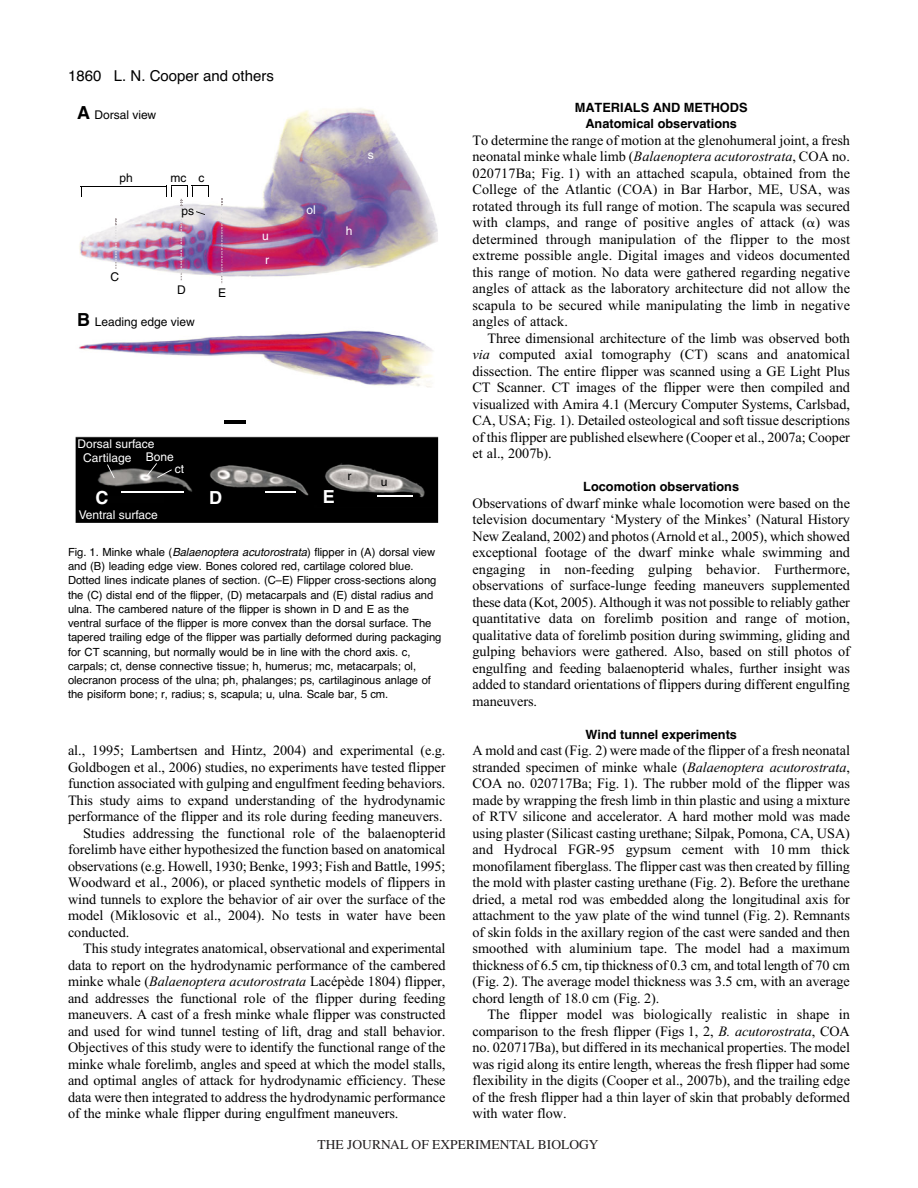
<style>
.page{position:relative;width:918px;height:1188px;background:#fff}
.page>*{position:absolute;margin:0;border:0;box-sizing:border-box;transform-origin:0 0}
.t1{font:700 18px "Helvetica";color:#fff}
.t2{font:700 18px "Helvetica";color:#000}
.t3{font:15px "Helvetica";color:#000}
.t4{font:14.25px/16.5px "Times New Roman";letter-spacing:-.005em;color:#000;text-align:justify}
.t5{font:13.5px "Times";color:#231f20}
.t6{font:700 12.75px/16.5px "Helvetica";color:#000;text-align:center}
.t7{font:12px "Helvetica";color:#fff}
.t8{font:12px "Helvetica";color:#000}
.t9{font:11.25px/14.2px "Helvetica";letter-spacing:-.005em;color:#000}
.s1{color:#fff}
.s2{font-style:italic}
.s3{font-family:"Mathematical Pi One"}
</style>
<div class="page">
<img style="left:76px;top:108px;width:362px;height:415px">
<svg style="left:81px;top:364px;width:37px;height:22px"></svg>
<hr style="left:81px;top:186px;width:85px;height:1px;background:#000">
<hr style="left:225px;top:420px;width:21px;height:4px;background:#000">
<hr style="left:121px;top:491px;width:62px;height:1px;background:#fff">
<svg style="left:95px;top:494px;width:70px;height:10px"></svg>
<hr style="left:265px;top:492px;width:31px;height:1px;background:#fff">
<svg style="left:208px;top:493px;width:38px;height:9px"></svg>
<svg style="left:325px;top:493px;width:46px;height:12px"></svg>
<hr style="left:377px;top:495px;width:36px;height:1px;background:#fff">
<img style="left:221px;top:198px;width:2px;height:87px">
<svg style="left:221px;top:199px;width:2px;height:7px"></svg>
<img style="left:181px;top:215px;width:1px;height:66px">
<img style="left:115px;top:226px;width:2px;height:36px">
<svg style="left:82px;top:262px;width:35px;height:26px"></svg>
<svg style="left:115px;top:218px;width:2px;height:8px"></svg>
<svg style="left:107px;top:464px;width:8px;height:14px"></svg>
<svg style="left:146px;top:463px;width:26px;height:15px"></svg>
<svg style="left:166px;top:185px;width:43px;height:30px"></svg>
<p class="t3" style="left:68px;top:70px;width:35px">1860</p>
<p class="t3" style="left:114px;top:70px;width:162px">L. N. Cooper and others</p>
<p class="t2" style="left:77px;top:106px;width:14px">A</p>
<p class="t8" style="left:94px;top:110px;width:63px">Dorsal view</p>
<p class="t8" style="left:119px;top:174px;width:15px">ph</p>
<p class="t8" style="left:171px;top:174px;width:36px">mc c</p>
<p class="t8" style="left:181px;top:206px;width:14px">ps</p>
<p class="t7" style="left:307px;top:206px;width:11px">ol</p>
<p class="t7" style="left:262px;top:232px;width:8px">u</p>
<p class="t8" style="left:111px;top:273px;width:10px">C</p>
<p class="t8" style="left:177px;top:285px;width:10px">D</p>
<p class="t8" style="left:218px;top:288px;width:10px">E</p>
<p class="t2" style="left:77px;top:313px;width:14px">B</p>
<p class="t8" style="left:95px;top:317px;width:101px">Leading edge view</p>
<p class="t7" style="left:265px;top:255px;width:5px">r</p>
<p class="t7" style="left:368px;top:151px;width:7px">s</p>
<p class="t7" style="left:346px;top:227px;width:8px">h</p>
<p class="t7" style="left:78px;top:440px;width:78px">Dorsal surface</p>
<p class="t7" style="left:83px;top:454px;width:92px">Cartilage Bone</p>
<p class="t7" style="left:175px;top:464px;width:11px">ct</p>
<p class="t1" style="left:95px;top:491px;width:14px">C</p>
<p class="t1" style="left:209px;top:491px;width:14px">D</p>
<p class="t1" style="left:323px;top:490px;width:14px">E</p>
<p class="t7" style="left:79px;top:511px;width:81px">Ventral surface</p>
<p class="t8" style="left:348px;top:471px;width:5px">r</p>
<p class="t8" style="left:381px;top:477px;width:8px">u</p>
<p class="t9" style="left:68px;top:546px;width:375px">Fig.<span class="s1">·</span>1. Minke whale (<span class="s2">Balaenoptera acutorostrata</span>) flipper in (A) dorsal view and (B) leading edge view. Bones colored red, cartilage colored blue.<br>Dotted lines indicate planes of section. (C–E) Flipper cross-sections along the (C) distal end of the flipper, (D) metacarpals and (E) distal radius and ulna. The cambered nature of the flipper is shown in D and E as the ventral surface of the flipper is more convex than the dorsal surface. The tapered trailing edge of the flipper was partially deformed during packaging for CT scanning, but normally would be in line with the chord axis. c, carpals; ct, dense connective tissue; h, humerus; mc, metacarpals; ol, olecranon process of the ulna; ph, phalanges; ps, cartilaginous anlage of the pisiform bone; r, radius; s, scapula; u, ulna. Scale bar, 5<span class="s1">·</span>cm.</p>
<p class="t4" style="left:68px;top:744px;width:379px">al., 1995; Lambertsen and Hintz, 2004) and experimental (e.g.</p>
<p class="t4" style="left:68px;top:760px;width:379px">Goldbogen et al., 2006) studies, no experiments have tested flipper</p>
<p class="t4" style="left:68px;top:777px;width:379px">function associated with gulping and engulfment feeding behaviors.</p>
<p class="t4" style="left:68px;top:793px;width:379px">This study aims to expand understanding of the hydrodynamic</p>
<p class="t4" style="left:68px;top:810px;width:376px">performance of the flipper and its role during feeding maneuvers.</p>
<p class="t4" style="left:83px;top:826px;width:364px">Studies addressing the functional role of the balaenopterid</p>
<p class="t4" style="left:68px;top:843px;width:379px">forelimb have either hypothesized the function based on anatomical</p>
<p class="t4" style="left:68px;top:859px;width:379px">observations (e.g. Howell, 1930; Benke, 1993; Fish and Battle, 1995;</p>
<p class="t4" style="left:68px;top:876px;width:379px">Woodward et al., 2006), or placed synthetic models of flippers in</p>
<p class="t4" style="left:68px;top:892px;width:379px">wind tunnels to explore the behavior of air over the surface of the</p>
<p class="t4" style="left:68px;top:909px;width:379px">model (Miklosovic et al., 2004). No tests in water have been</p>
<p class="t4" style="left:68px;top:925px;width:63px">conducted.</p>
<p class="t4" style="left:83px;top:942px;width:364px">This study integrates anatomical, observational and experimental</p>
<p class="t4" style="left:68px;top:958px;width:379px">data to report on the hydrodynamic performance of the cambered</p>
<p class="t4" style="left:68px;top:975px;width:379px">minke whale (<span class="s2">Balaenoptera acutorostrata</span> Lacépède 1804) flipper,</p>
<p class="t4" style="left:68px;top:991px;width:379px">and addresses the functional role of the flipper during feeding</p>
<p class="t4" style="left:68px;top:1008px;width:379px">maneuvers. A cast of a fresh minke whale flipper was constructed</p>
<p class="t4" style="left:68px;top:1024px;width:379px">and used for wind tunnel testing of lift, drag and stall behavior.</p>
<p class="t4" style="left:68px;top:1041px;width:379px">Objectives of this study were to identify the functional range of the</p>
<p class="t4" style="left:68px;top:1057px;width:379px">minke whale forelimb, angles and speed at which the model stalls,</p>
<p class="t4" style="left:68px;top:1074px;width:379px">and optimal angles of attack for hydrodynamic efficiency. These</p>
<p class="t4" style="left:68px;top:1090px;width:379px">data were then integrated to address the hydrodynamic performance</p>
<p class="t4" style="left:68px;top:1107px;width:332px">of the minke whale flipper during engulfment maneuvers.</p>
<p class="t6" style="left:575px;top:100px;width:174px">MATERIALS AND METHODS<br>Anatomical observations</p>
<p class="t4" style="left:472px;top:133px;width:379px">To determine the range of motion at the glenohumeral joint, a fresh neonatal minke whale limb (<span class="s2">Balaenoptera acutorostrata</span>, COA no.<br>020717Ba; Fig.<span class="s1">·</span>1) with an attached scapula, obtained from the College of the Atlantic (COA) in Bar Harbor, ME, USA, was rotated through its full range of motion. The scapula was secured with clamps, and range of positive angles of attack (<span class="s3">-</span>) was determined through manipulation of the flipper to the most extreme possible angle. Digital images and videos documented this range of motion. No data were gathered regarding negative angles of attack as the laboratory architecture did not allow the scapula to be secured while manipulating the limb in negative angles of attack.</p>
<p class="t4" style="left:473px;top:331px;width:379px;text-indent:15px">Three dimensional architecture of the limb was observed both <span class="s2">via</span> computed axial tomography (CT) scans and anatomical dissection. The entire flipper was scanned using a GE Light Plus CT Scanner. CT images of the flipper were then compiled and visualized with Amira 4.1 (Mercury Computer Systems, Carlsbad, CA, USA; Fig.<span class="s1">·</span>1). Detailed osteological and soft tissue descriptions of this flipper are published elsewhere (Cooper et al., 2007a; Cooper et al., 2007b).</p>
<p class="t6" style="left:583px;top:480px;width:157px">Locomotion observations</p>
<p class="t4" style="left:472px;top:496px;width:379px">Observations of dwarf minke whale locomotion were based on the television documentary ‘Mystery of the Minkes’ (Natural History New Zealand, 2002) and photos (Arnold et al., 2005), which showed exceptional footage of the dwarf minke whale swimming and engaging in non-feeding gulping behavior. Furthermore, observations of surface-lunge feeding maneuvers supplemented these data (Kot, 2005). Although it was not possible to reliably gather quantitative data on forelimb position and range of motion, qualitative data of forelimb position during swimming, gliding and gulping behaviors were gathered. Also, based on still photos of engulfing and feeding balaenopterid whales, further insight was added to standard orientations of flippers during different engulfing maneuvers.</p>
<p class="t6" style="left:585px;top:727px;width:153px">Wind tunnel experiments</p>
<p class="t4" style="left:472px;top:744px;width:379px">A mold and cast (Fig.<span class="s1">·</span>2) were made of the flipper of a fresh neonatal stranded specimen of minke whale (<span class="s2">Balaenoptera acutorostrata</span>, COA no. 020717Ba; Fig.<span class="s1">·</span>1). The rubber mold of the flipper was made by wrapping the fresh limb in thin plastic and using a mixture of RTV silicone and accelerator. A hard mother mold was made using plaster (Silicast casting urethane; Silpak, Pomona, CA, USA) and Hydrocal FGR-95 gypsum cement with 10<span class="s1">·</span>mm thick monofilament fiberglass. The flipper cast was then created by filling the mold with plaster casting urethane (Fig.<span class="s1">·</span>2). Before the urethane dried, a metal rod was embedded along the longitudinal axis for attachment to the yaw plate of the wind tunnel (Fig.<span class="s1">·</span>2). Remnants of skin folds in the axillary region of the cast were sanded and then smoothed with aluminium tape. The model had a maximum thickness of 6.5<span class="s1">·</span>cm, tip thickness of 0.3<span class="s1">·</span>cm, and total length of 70<span class="s1">·</span>cm (Fig.<span class="s1">·</span>2). The average model thickness was 3.5<span class="s1">·</span>cm, with an average chord length of 18.0<span class="s1">·</span>cm (Fig.<span class="s1">·</span>2).</p>
<p class="t4" style="left:472px;top:1008px;width:379px;text-indent:15px">The flipper model was biologically realistic in shape in comparison to the fresh flipper (Figs<span class="s1">·</span>1, 2, <span class="s2">B. acutorostrata</span>, COA no. 020717Ba), but differed in its mechanical properties. The model was rigid along its entire length, whereas the fresh flipper had some flexibility in the digits (Cooper et al., 2007b), and the trailing edge of the fresh flipper had a thin layer of skin that probably deformed with water flow.</p>
<p class="t5" style="left:318px;top:1137px;width:282px">THE JOURNAL OF EXPERIMENTAL BIOLOGY</p>
</div>
